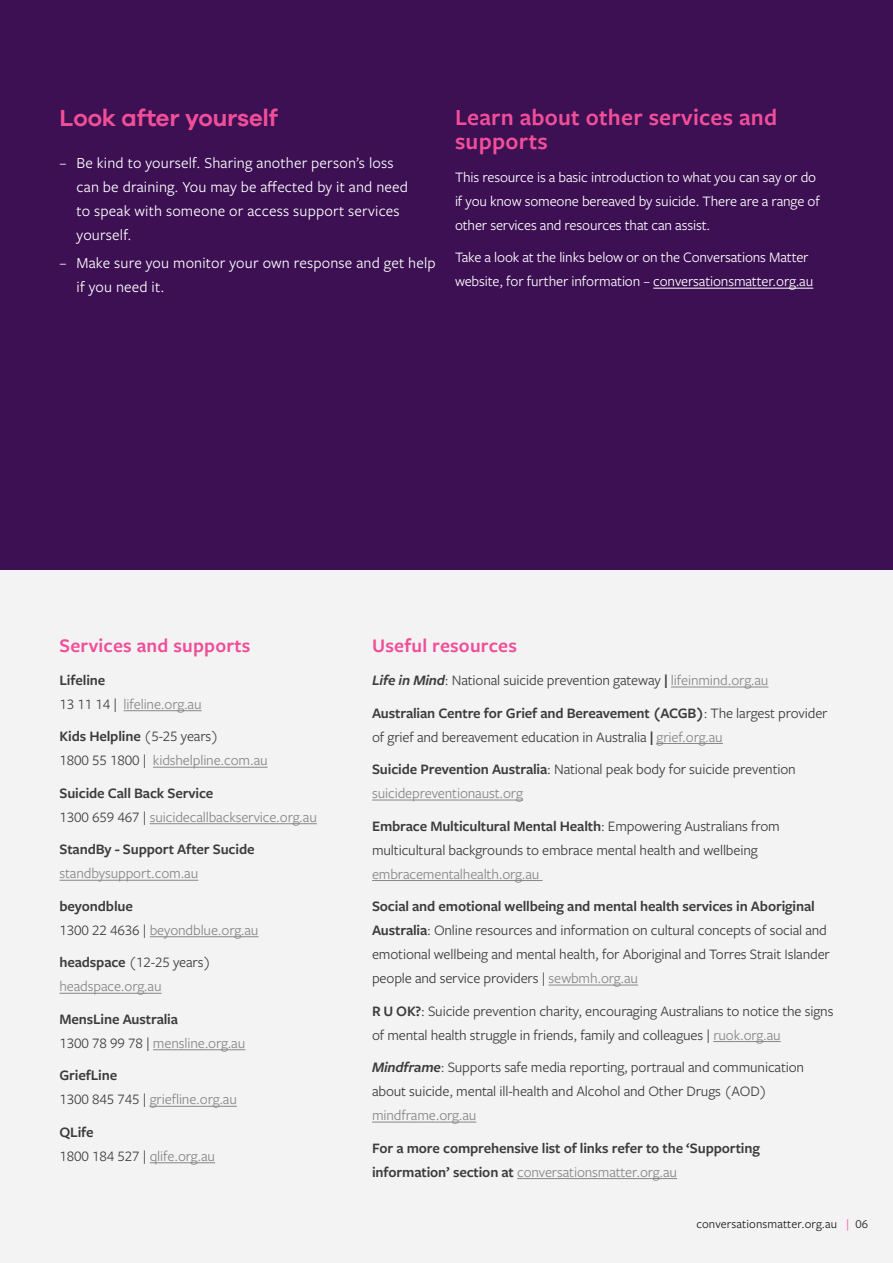
<style>
.page{position:relative;width:893px;height:1263px;background:#f3f3f4}
.page>*{position:absolute;margin:0;border:0;box-sizing:border-box;transform-origin:0 0}
.t1{font:600 24px/24px "Freight Sans Pro";letter-spacing:.01em;color:#f04e98}
.t2{font:600 24px "Galano Grotesque";letter-spacing:-.01em;color:#f04e98}
.t3{font:600 19.95px "Freight Sans Pro";letter-spacing:.01em;color:#f04e98}
.t4{font:15.9px/24px "Freight Sans Pro";letter-spacing:.01em;color:#fff}
.t5{font:15px/24px "Freight Sans Pro";letter-spacing:-.01em;color:#3c3c3b}
.t6{font:15px/24px "Freight Sans Pro";letter-spacing:-.01em;color:#878787}
.t7{font:600 15px/24px "Freight Sans Pro";letter-spacing:-.01em;color:#3c3c3b}
.t8{font:15px/24px "Freight Sans Pro";letter-spacing:-.01em;color:#fff}
.t9{font:12.6px "Freight Sans Pro";letter-spacing:.01em;color:#1a1a1a}
.s1{font-weight:600;color:#3c3c3b}
.s2{color:#3c3c3b}
.s3{font-weight:600}
.s4{color:#878787}
.s5{font-weight:400}
.s6{font-weight:400;color:#878787}
.s7{font-weight:600;font-style:italic}
.s8{color:#f04e98}
</style>
<div class="page">
<div style="left:0;top:0;width:893px;height:570px;background:#3c1053"></div>
<hr style="left:124px;top:710px;width:78px;height:1px;background:#878787">
<hr style="left:153px;top:767px;width:115px;height:1px;background:#878787">
<hr style="left:150px;top:823px;width:167px;height:1px;background:#878787">
<hr style="left:60px;top:880px;width:138px;height:1px;background:#878787">
<hr style="left:150px;top:936px;width:109px;height:1px;background:#878787">
<hr style="left:60px;top:993px;width:102px;height:1px;background:#878787">
<hr style="left:153px;top:1049px;width:92px;height:1px;background:#878787">
<hr style="left:150px;top:1106px;width:87px;height:1px;background:#878787">
<hr style="left:150px;top:1162px;width:65px;height:1px;background:#878787">
<hr style="left:671px;top:687px;width:97px;height:1px;background:#878787">
<hr style="left:657px;top:743px;width:66px;height:1px;background:#878787">
<hr style="left:372px;top:800px;width:151px;height:1px;background:#878787">
<hr style="left:372px;top:880px;width:171px;height:1px;background:#878787">
<hr style="left:549px;top:985px;width:89px;height:1px;background:#878787">
<hr style="left:713px;top:1041px;width:68px;height:1px;background:#878787">
<hr style="left:372px;top:1122px;width:104px;height:1px;background:#878787">
<hr style="left:517px;top:1178px;width:160px;height:1px;background:#878787">
<hr style="left:653px;top:288px;width:160px;height:1px;background:#fff">
<h1 class="t2" style="left:60px;top:103px;width:220px">Look after yourself</h1>
<p class="t4" style="left:77px;top:150px;width:333px;text-indent:-17px">– Be kind to yourself. Sharing another person’s loss can be draining. You may be affected by it and need to speak with someone or access support services yourself.</p>
<p class="t4" style="left:77px;top:251px;width:361px;text-indent:-17px">– Make sure you monitor your own response and get help if you need it.</p>
<h1 class="t1" style="left:455px;top:104px;width:324px">Learn about other services and supports</h1>
<p class="t8" style="left:455px;top:164px;width:366px">This resource is a basic introduction to what you can say or do if you know someone bereaved by suicide. There are a range of other services and resources that can assist.</p>
<p class="t8" style="left:455px;top:245px;width:360px">Take a look at the links below or on the Conversations Matter website, for further information – conversationsmatter.org.au</p>
<h2 class="t3" style="left:60px;top:632px;width:193px">Services and supports</h2>
<p class="t6" style="left:60px;top:667px;width:144px"><span class="s1">Lifeline<br></span><span class="s2">13 11 14 |</span> lifeline.org.au</p>
<p class="t5" style="left:60px;top:724px;width:210px"><span class="s3">Kids Helpline</span> (5-25 years)<br>1800 55 1800 | <span class="s4">kidshelpline.com.au</span></p>
<p class="t6" style="left:60px;top:780px;width:259px"><span class="s1">Suicide Call Back Service<br></span><span class="s2">1300 659 467 |</span> suicidecallbackservice.org.au</p>
<p class="t7" style="left:60px;top:837px;width:197px">StandBy - Support After Sucide</p>
<p class="t6" style="left:60px;top:861px;width:140px">standbysupport.com.au</p>
<p class="t6" style="left:60px;top:893px;width:200px"><span class="s1">beyondblue<br></span><span class="s2">1300 22 4636 |</span> beyondblue.org.au</p>
<p class="t6" style="left:60px;top:950px;width:153px"><span class="s1">headspace</span> <span class="s2">(12-25 years) </span>headspace.org.au</p>
<p class="t7" style="left:60px;top:1006px;width:187px">MensLine Australia<br><span class="s5">1300 78 99 78 |</span> <span class="s6">mensline.org.au</span></p>
<p class="t6" style="left:60px;top:1063px;width:179px"><span class="s1">GriefLine<br></span><span class="s2">1300 845 745 |</span> griefline.org.au</p>
<p class="t6" style="left:60px;top:1119px;width:157px"><span class="s1">QLife<br></span><span class="s2">1800 184 527 |</span> qlife.org.au</p>
<h2 class="t3" style="left:372px;top:632px;width:146px">Useful resources</h2>
<p class="t5" style="left:372px;top:663px;width:457px;line-height:32.5px"><span class="s7">Life in Mind</span>: National suicide prevention gateway <span class="s3">|</span> <span class="s4">lifeinmind.org.au<br></span><span class="s3">Australian Centre for Grief and Bereavement (ACGB)</span>: The largest provider</p>
<p class="t5" style="left:372px;top:720px;width:425px;line-height:32.5px">of grief and bereavement education in Australia <span class="s3">|</span> <span class="s4">grief.org.au<br></span><span class="s3">Suicide Prevention Australia</span>: National peak body for suicide prevention</p>
<p class="t7" style="left:372px;top:776px;width:409px;line-height:32.5px"><span class="s6">suicidepreventionaust.org<br></span>Embrace Multicultural Mental Health<span class="s5">: Empowering Australians from</span></p>
<p class="t5" style="left:372px;top:837px;width:387px">multicultural backgrounds to embrace mental health and wellbeing</p>
<p class="t6" style="left:372px;top:861px;width:169px">embracementalhealth.org.au</p>
<p class="t5" style="left:372px;top:893px;width:459px"><span class="s3">Social and emotional wellbeing and mental health services in Aboriginal Australia</span>: Online resources and information on cultural concepts of social and emotional wellbeing and mental health, for Aboriginal and Torres Strait Islander people and service providers | <span class="s4">sewbmh.org.au</span></p>
<p class="t5" style="left:372px;top:998px;width:463px"><span class="s3">R U OK?</span>: Suicide prevention charity, encouraging Australians to notice the signs of mental health struggle in friends, family and colleagues | <span class="s4">ruok.org.au</span></p>
<p class="t5" style="left:372px;top:1054px;width:434px"><span class="s7">Mindframe</span>: Supports safe media reporting, portraual and communication about suicide, mental ill-health and Alcohol and Other Drugs (AOD)</p>
<p class="t6" style="left:372px;top:1102px;width:106px">mindframe.org.au</p>
<p class="t7" style="left:372px;top:1135px;width:389px">For a more comprehensive list of links refer to the ‘Supporting information’ section at <span class="s6">conversationsmatter.org.au</span></p>
<p class="t9" style="left:696px;top:1215px;width:173px">conversationsmatter.org.au <span class="s8">|</span> 06</p>
</div>
